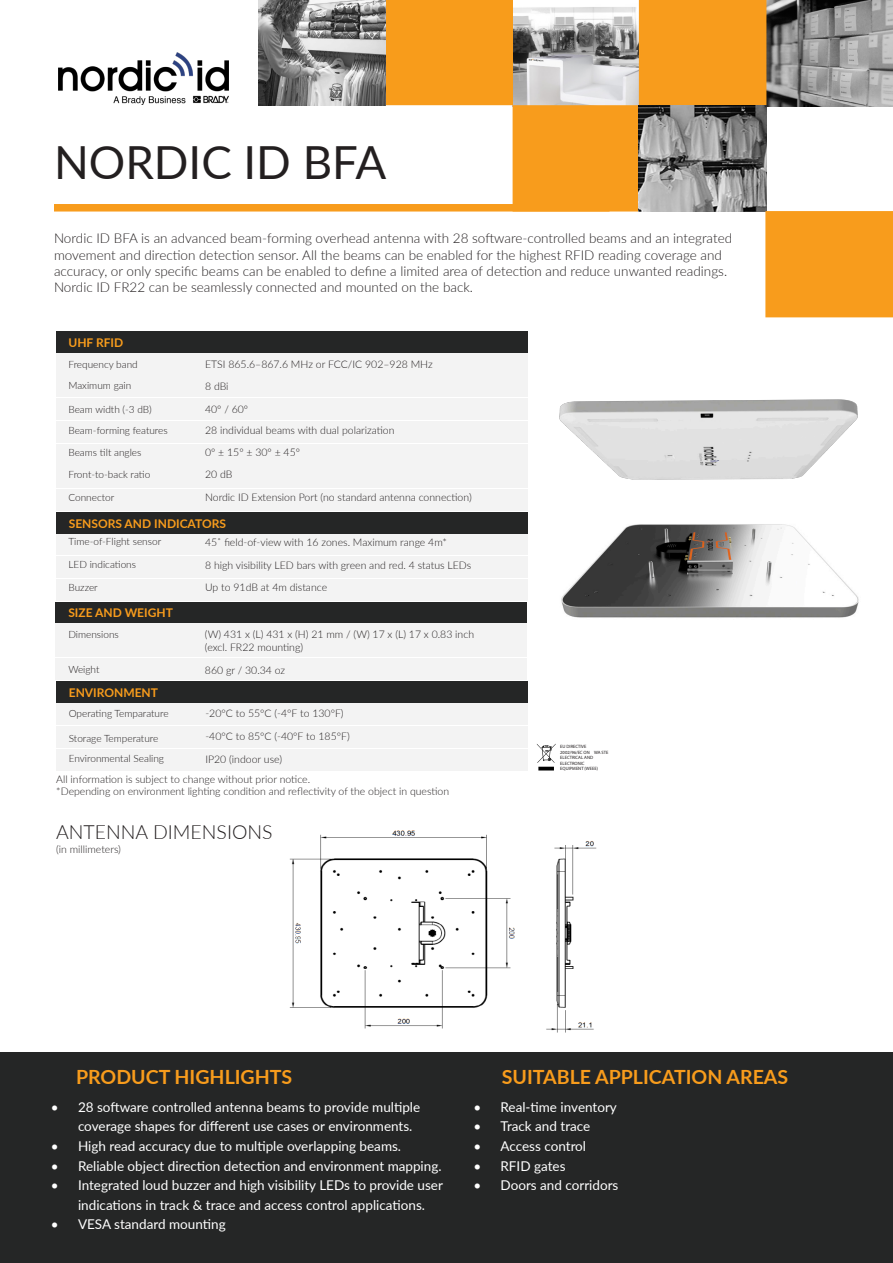
<style>
.page{position:relative;width:893px;height:1263px;background:#fff}
.page>*{position:absolute;margin:0;border:0;box-sizing:border-box;transform-origin:0 0}
.t1{font:45.6px "Lato";color:#231f20}
.t2{font:700 19.5px "Lato";color:#f89c1c}
.t3{font:300 19.5px "Lato";color:#231f20}
.t4{font:13.5px/19.5px "Lato";color:#fff}
.Intro_bread_family_t{font:300 13.5px/16.2px "Lato";color:#231f20}
.Table_heading_avenir{font:700 12px "Lato";color:#f89c1c}
.t5{font:300 10.5px/12.6px "Lato";color:#231f20}
.Table_-_no_bullets{font:300 10.05px "Lato";color:#231f20}
.t6{font:4.65px/5.4px "Myriad Pro";color:#231f20}
</style>
<div class="page">
<img style="left:766px;top:0;width:127px;height:106px">
<img style="left:513px;top:1px;width:126px;height:104px">
<div style="left:640px;top:1px;width:126px;height:105px;background:#f89c1c"></div>
<div style="left:639px;top:0;width:127px;height:106px;border:2px solid #f89c1c"></div>
<div style="left:513px;top:105px;width:127px;height:107px;background:#f89c1c;border:2px solid #f89c1c"></div>
<div style="left:385px;top:0;width:128px;height:105px;background:#f89c1b"></div>
<img style="left:639px;top:105px;width:127px;height:106px">
<img style="left:258px;top:0;width:127px;height:105px">
<div style="left:766px;top:212px;width:126px;height:105px;background:#f89c1c"></div>
<div style="left:765px;top:211px;width:128px;height:106px;border:2px solid #f89c1c"></div>
<div style="left:54px;top:204px;width:555px;height:8px;background:#f89c1c;border:2px solid #f89c1c"></div>
<img style="left:58px;top:53px;width:171px;height:52px">
<div style="left:56px;top:421px;width:471px;height:21px;background:#f3f3f3"></div>
<div style="left:56px;top:444px;width:471px;height:21px;background:#f3f3f3"></div>
<div style="left:56px;top:681px;width:472px;height:21px;background:#252626"></div>
<div style="left:56px;top:398px;width:471px;height:21px;background:#f3f3f3"></div>
<div style="left:56px;top:375px;width:471px;height:21px;background:#f3f3f3"></div>
<div style="left:56px;top:353px;width:471px;height:21px;background:#f3f3f3"></div>
<div style="left:56px;top:332px;width:471px;height:21px;background:#252626"></div>
<div style="left:57px;top:726px;width:471px;height:21px;background:#f3f3f3"></div>
<div style="left:56px;top:703px;width:472px;height:21px;background:#f3f3f3"></div>
<div style="left:57px;top:749px;width:471px;height:22px;background:#f3f3f3"></div>
<div style="left:56px;top:602px;width:471px;height:21px;background:#252626"></div>
<div style="left:56px;top:623px;width:471px;height:34px;background:#f3f3f3"></div>
<div style="left:56px;top:658px;width:471px;height:22px;background:#f3f3f3"></div>
<div style="left:56px;top:466px;width:471px;height:21px;background:#f3f3f3"></div>
<div style="left:56px;top:489px;width:471px;height:21px;background:#f3f3f3"></div>
<div style="left:56px;top:534px;width:471px;height:21px;background:#f3f3f3"></div>
<div style="left:56px;top:556px;width:471px;height:22px;background:#f3f3f3"></div>
<div style="left:56px;top:579px;width:471px;height:21px;background:#f3f3f3"></div>
<img style="left:561px;top:524px;width:298px;height:94px">
<img style="left:559px;top:399px;width:299px;height:81px">
<div style="left:56px;top:512px;width:472px;height:22px;background:#252626"></div>
<img style="left:290px;top:830px;width:307px;height:203px">
<div style="left:0;top:1052px;width:893px;height:211px;background:#252626"></div>
<svg style="left:537px;top:744px;width:19px;height:26px"></svg>
<p class="t1" style="left:54px;top:130px;width:334px">NORDIC ID BFA</p>
<p class="Intro_bread_family_t" style="left:54px;top:230px;width:680px">Nordic ID BFA is an advanced beam-forming overhead antenna with 28 software-controlled beams and an integrated movement and direction detection sensor. All the beams can be enabled for the highest RFID reading coverage and accuracy, or only specific beams can be enabled to define a limited area of detection and reduce unwanted readings.<br>Nordic ID FR22 can be seamlessly connected and mounted on the back.</p>
<p class="Table_heading_avenir" style="left:68px;top:334px;width:56px">UHF RFID</p>
<p class="Table_-_no_bullets" style="left:68px;top:357px;width:71px">Frequency band</p>
<p class="t5" style="left:205px;top:358px;width:229px">ETSI 865.6–867.6 MHz or FCC/IC 902–928 MHz</p>
<p class="Table_-_no_bullets" style="left:68px;top:379px;width:64px">Maximum gain</p>
<p class="t5" style="left:205px;top:380px;width:25px">8 dBi</p>
<p class="Table_-_no_bullets" style="left:68px;top:402px;width:85px">Beam width (-3 dB)</p>
<p class="t5" style="left:205px;top:402px;width:45px">40º / 60º</p>
<p class="Table_-_no_bullets" style="left:68px;top:423px;width:101px">Beam-forming features</p>
<p class="Table_-_no_bullets" style="left:68px;top:445px;width:74px">Beams tilt angles</p>
<p class="t5" style="left:205px;top:424px;width:191px">28 individual beams with dual polarization</p>
<p class="t5" style="left:205px;top:445px;width:96px">0º ± 15º ± 30º ± 45º</p>
<p class="Table_-_no_bullets" style="left:68px;top:467px;width:83px">Front-to-back ratio</p>
<p class="t5" style="left:205px;top:468px;width:29px">20 dB</p>
<p class="Table_-_no_bullets" style="left:68px;top:490px;width:47px">Connector</p>
<p class="t5" style="left:205px;top:491px;width:268px">Nordic ID Extension Port (no standard antenna connection)</p>
<p class="Table_-_no_bullets" style="left:68px;top:535px;width:94px">Time-of-Flight sensor</p>
<p class="t5" style="left:205px;top:535px;width:243px">45˚ field-of-view with 16 zones. Maximum range 4m*</p>
<p class="Table_-_no_bullets" style="left:68px;top:558px;width:69px">LED indications</p>
<p class="t5" style="left:205px;top:558px;width:268px">8 high visibility LED bars with green and red. 4 status LEDs</p>
<p class="Table_-_no_bullets" style="left:68px;top:580px;width:31px">Buzzer</p>
<p class="t5" style="left:205px;top:581px;width:124px">Up to 91dB at 4m distance</p>
<p class="Table_heading_avenir" style="left:69px;top:515px;width:159px">SENSORS AND INDICATORS</p>
<p class="Table_heading_avenir" style="left:68px;top:604px;width:106px">SIZE AND WEIGHT</p>
<p class="Table_-_no_bullets" style="left:68px;top:627px;width:52px">Dimensions</p>
<p class="Table_-_no_bullets" style="left:68px;top:662px;width:33px">Weight</p>
<p class="Table_heading_avenir" style="left:69px;top:683px;width:91px">ENVIRONMENT</p>
<p class="Table_-_no_bullets" style="left:69px;top:706px;width:101px">Operating Temparature</p>
<p class="Table_-_no_bullets" style="left:69px;top:731px;width:91px">Storage Temperature</p>
<p class="Table_-_no_bullets" style="left:69px;top:752px;width:97px">Environmental Sealing</p>
<p class="t5" style="left:205px;top:627px;width:271px">(W) 431 x (L) 431 x (H) 21 mm / (W) 17 x (L) 17 x 0.83 inch (excl. FR22 mounting)</p>
<p class="t5" style="left:205px;top:663px;width:82px">860 gr / 30.34 oz</p>
<p class="t5" style="left:205px;top:707px;width:140px">-20°C to 55°C (-4°F to 130°F)</p>
<p class="t5" style="left:205px;top:729px;width:146px">-40°C to 85°C (-40°F to 185°F)</p>
<p class="t5" style="left:205px;top:752px;width:78px">IP20 (indoor use)</p>
<p class="t5" style="left:56px;top:772px;width:255px">All information is subject to change without prior notice.</p>
<p class="t5" style="left:56px;top:785px;width:394px">*Depending on environment lighting condition and reflectivity of the object in question</p>
<p class="t3" style="left:56px;top:818px;width:218px">ANTENNA DIMENSIONS</p>
<p class="t5" style="left:56px;top:842px;width:67px">(in millimeters)</p>
<p class="t6" style="left:560px;top:744px;width:50px">EU DIRECTIVE<br>2002/96/EC ON WA STE<br>ELECTRICAL AND<br>ELECTRONIC<br>EQUIPMENT (WEEE)</p>
<p class="t2" style="left:76px;top:1062px;width:218px">PRODUCT HIGHLIGHTS</p>
<p class="t4" style="left:78px;top:1097px;width:344px;text-indent:-27px">• 28 software controlled antenna beams to provide multiple coverage shapes for different use cases or environments.</p>
<p class="t4" style="left:51px;top:1136px;width:352px">• High read accuracy due to multiple overlapping beams.</p>
<p class="t4" style="left:51px;top:1155px;width:392px">• Reliable object direction detection and environment mapping.</p>
<p class="t4" style="left:78px;top:1175px;width:366px;text-indent:-27px">• Integrated loud buzzer and high visibility LEDs to provide user indications in track &amp; trace and access control applications.</p>
<p class="t4" style="left:51px;top:1214px;width:176px">• VESA standard mounting</p>
<p class="t2" style="left:502px;top:1062px;width:288px">SUITABLE APPLICATION AREAS</p>
<p class="t4" style="left:473px;top:1097px;width:145px">• Real-time inventory</p>
<p class="t4" style="left:473px;top:1116px;width:118px">• Track and trace</p>
<p class="t4" style="left:473px;top:1136px;width:114px">• Access control</p>
<p class="t4" style="left:473px;top:1155px;width:94px">• RFID gates</p>
<p class="t4" style="left:473px;top:1175px;width:146px">• Doors and corridors</p>
</div>
